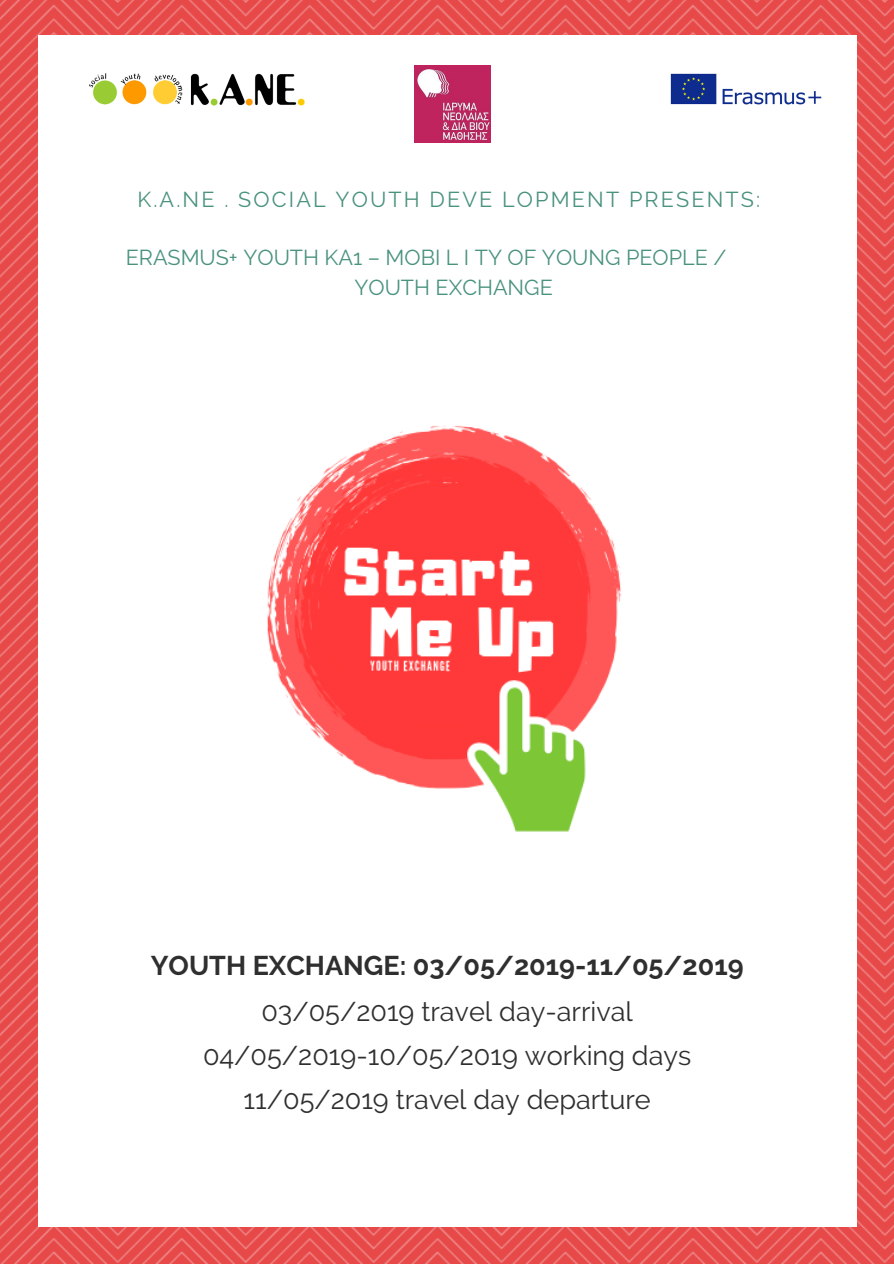
<style>
.page{position:relative;width:894px;height:1264px;background:#fff}
.page>*{position:absolute;margin:0;border:0;box-sizing:border-box;transform-origin:0 0}
.t1{font:27px/44px "Raleway";color:#2f2f2f;text-align:center}
.t2{font:700 27px "Raleway";color:#2f2f2f}
.t3{font:21.6px/29.4px "Raleway";color:#49927d}
.t4{font:21.6px "Raleway";letter-spacing:.1em;color:#49927d}
</style>
<div class="page">
<img style="left:0;top:0;width:893px;height:1263px">
<div style="left:38px;top:35px;width:818px;height:1191px;background:#fff"></div>
<img style="left:267px;top:425px;width:355px;height:407px">
<img style="left:89px;top:73px;width:215px;height:33px">
<img style="left:670px;top:73px;width:152px;height:32px">
<img style="left:414px;top:66px;width:76px;height:76px">
<p class="t4" style="left:137px;top:186px;width:624px">K.A.NE . SOCIAL YOUTH DEVE LOPMENT PRESENTS:</p>
<p class="t3" style="left:354px;top:243px;width:373px;text-indent:-228px">ERASMUS+ YOUTH KA1 – MOBI L I TY OF YOUNG PEOPLE /<br>YOUTH EXCHANGE</p>
<p class="t2" style="left:151px;top:950px;width:594px">YOUTH EXCHANGE: 03/05/2019-11/05/2019</p>
<p class="t1" style="left:203px;top:989px;width:489px">03/05/2019 travel day-arrival<br>04/05/2019-10/05/2019 working days<br>11/05/2019 travel day departure</p>
</div>
